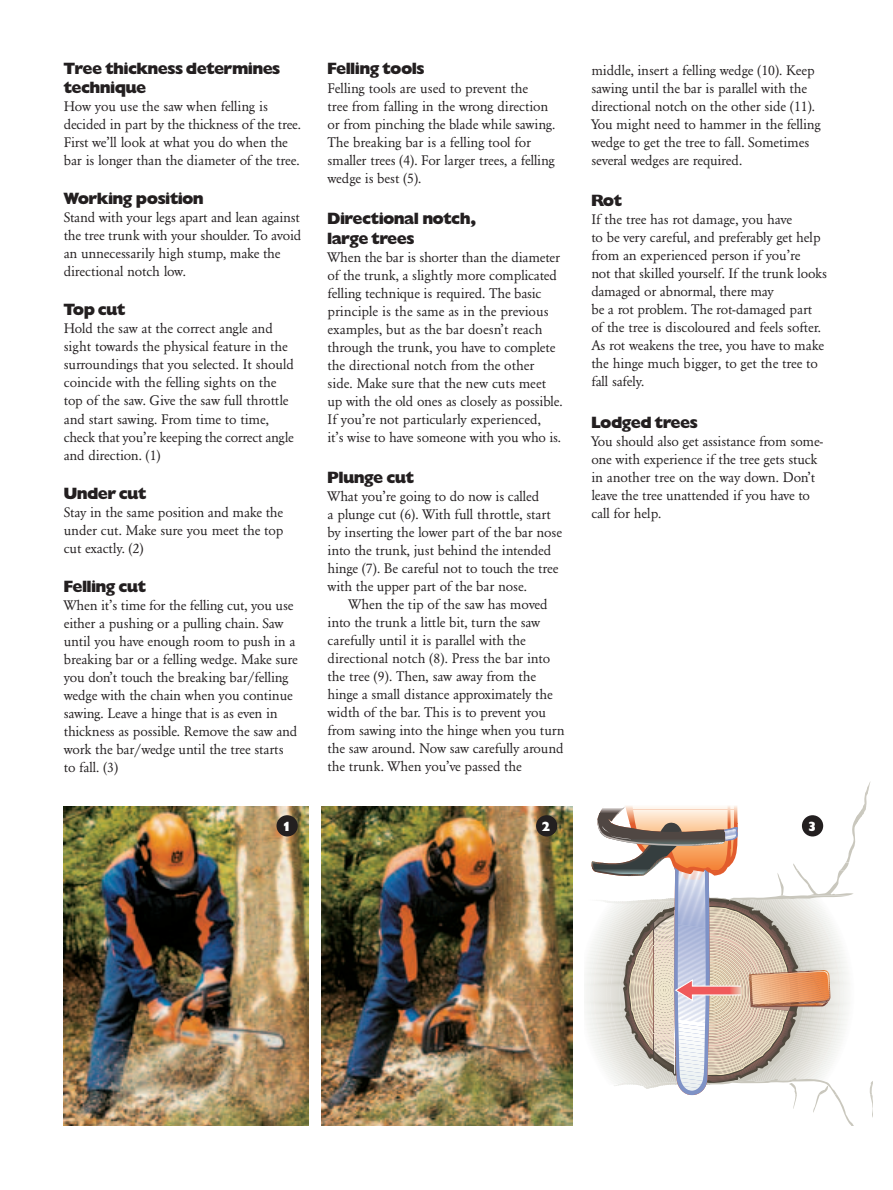
<style>
.page{position:relative;width:893px;height:1190px;background:#fff}
.page>*{position:absolute;margin:0;border:0;box-sizing:border-box;transform-origin:0 0}
.t1{font:16.5px/19.5px "Hqsans X Bold";color:#231f20}
.t2{font:15px/18px "Hqserif";letter-spacing:-.01em;color:#231f20}
.t3{font:13.5px "Hqsans X Bold";color:#fff}
</style>
<div class="page">
<img style="left:321px;top:806px;width:251px;height:319px">
<img style="left:64px;top:806px;width:244px;height:319px">
<div style="left:276px;top:815px;width:22px;height:21px;background:#231f20;border-radius:50%"></div>
<div style="left:536px;top:815px;width:21px;height:21px;background:#231f20;border-radius:50%"></div>
<svg style="left:793px;top:1094px;width:60px;height:31px"></svg>
<hr style="left:856px;top:1094px;width:2px;height:31px;background:#c9c7bd">
<hr style="left:859px;top:1094px;width:2px;height:31px;background:#cac8be">
<hr style="left:861px;top:1094px;width:2px;height:31px;background:#cac9bf">
<hr style="left:863px;top:1094px;width:2px;height:31px;background:#cccac0">
<hr style="left:865px;top:1094px;width:2px;height:31px;background:#cdcac1">
<hr style="left:867px;top:1094px;width:3px;height:31px;background:#cdcbc2">
<hr style="left:870px;top:1094px;width:2px;height:31px;background:#ceccc3">
<svg style="left:830px;top:1086px;width:7px;height:8px"></svg>
<svg style="left:869px;top:1082px;width:3px;height:12px"></svg>
<svg style="left:830px;top:895px;width:18px;height:2px"></svg>
<svg style="left:830px;top:879px;width:23px;height:16px"></svg>
<svg style="left:837px;top:870px;width:7px;height:9px"></svg>
<svg style="left:840px;top:862px;width:9px;height:8px"></svg>
<svg style="left:846px;top:818px;width:10px;height:44px"></svg>
<hr style="left:856px;top:781px;width:2px;height:81px;background:#c9c7bd">
<hr style="left:859px;top:781px;width:2px;height:81px;background:#cac8be">
<hr style="left:861px;top:781px;width:2px;height:81px;background:#cac9bf">
<hr style="left:863px;top:781px;width:2px;height:81px;background:#cccac0">
<hr style="left:865px;top:781px;width:2px;height:81px;background:#cdcac1">
<hr style="left:867px;top:781px;width:3px;height:81px;background:#cdcbc2">
<hr style="left:870px;top:781px;width:1px;height:81px;background:#ceccc3">
<svg style="left:586px;top:806px;width:244px;height:289px"></svg>
<div style="left:801px;top:815px;width:22px;height:21px;background:#231f20;border-radius:50%"></div>
<p class="t1" style="left:64px;top:60px;width:218px">Tree thickness determines technique</p>
<p class="t2" style="left:64px;top:99px;width:238px">How you use the saw when felling is decided in part by the thickness of the tree.<br>First we’ll look at what you do when the bar is longer than the diameter of the tree.</p>
<p class="t1" style="left:64px;top:191px;width:141px">Working position</p>
<p class="t2" style="left:64px;top:210px;width:239px">Stand with your legs apart and lean against the tree trunk with your shoulder. To avoid an unnecessarily high stump, make the directional notch low.</p>
<p class="t1" style="left:64px;top:302px;width:63px">Top cut</p>
<p class="t2" style="left:64px;top:321px;width:231px">Hold the saw at the correct angle and sight towards the physical feature in the surroundings that you selected. It should coincide with the felling sights on the top of the saw. Give the saw full throttle and start sawing. From time to time, check that you’re keeping the correct angle and direction. (1)</p>
<p class="t1" style="left:64px;top:485px;width:84px">Under cut</p>
<p class="t2" style="left:64px;top:504px;width:221px;text-align:justify">Stay in the same position and make the under cut. Make sure you meet the top cut exactly. (2)</p>
<p class="t1" style="left:64px;top:578px;width:84px">Felling cut</p>
<p class="t2" style="left:64px;top:597px;width:235px">When it’s time for the felling cut, you use either a pushing or a pulling chain. Saw until you have enough room to push in a breaking bar or a felling wedge. Make sure you don’t touch the breaking bar/felling wedge with the chain when you continue sawing. Leave a hinge that is as even in thickness as possible. Remove the saw and work the bar/wedge until the tree starts to fall. (3)</p>
<p class="t1" style="left:327px;top:60px;width:98px">Felling tools</p>
<p class="t2" style="left:327px;top:81px;width:229px">Felling tools are used to prevent the<br>tree from falling in the wrong direction or from pinching the blade while sawing.<br>The breaking bar is a felling tool for smaller trees (4). For larger trees, a felling wedge is best (5).</p>
<p class="t1" style="left:327px;top:211px;width:150px">Directional notch, large trees</p>
<p class="t2" style="left:327px;top:249px;width:236px">When the bar is shorter than the diameter of the trunk, a slightly more complicated felling technique is required. The basic principle is the same as in the previous examples, but as the bar doesn’t reach through the trunk, you have to complete the directional notch from the other side. Make sure that the new cuts meet up with the old ones as closely as possible.<br>If you’re not particularly experienced,<br>it’s wise to have someone with you who is.</p>
<p class="t1" style="left:327px;top:470px;width:88px">Plunge cut</p>
<p class="t2" style="left:327px;top:489px;width:236px">What you’re going to do now is called<br>a plunge cut (6). With full throttle, start by inserting the lower part of the bar nose into the trunk, just behind the intended hinge (7). Be careful not to touch the tree with the upper part of the bar nose.</p>
<p class="t2" style="left:327px;top:597px;width:238px;text-indent:21px">When the tip of the saw has moved into the trunk a little bit, turn the saw carefully until it is parallel with the directional notch (8). Press the bar into the tree (9). Then, saw away from the hinge a small distance approximately the width of the bar. This is to prevent you from sawing into the hinge when you turn the saw around. Now saw carefully around the trunk. When you’ve passed the</p>
<p class="t2" style="left:591px;top:62px;width:231px">middle, insert a felling wedge (10). Keep sawing until the bar is parallel with the directional notch on the other side (11).<br>You might need to hammer in the felling wedge to get the tree to fall. Sometimes several wedges are required.</p>
<p class="t1" style="left:591px;top:193px;width:32px">Rot</p>
<p class="t2" style="left:591px;top:212px;width:237px">If the tree has rot damage, you have<br>to be very careful, and preferably get help from an experienced person if you’re<br>not that skilled yourself. If the trunk looks damaged or abnormal, there may<br>be a rot problem. The rot-damaged part of the tree is discoloured and feels softer.<br>As rot weakens the tree, you have to make the hinge much bigger, to get the tree to fall safely.</p>
<p class="t1" style="left:591px;top:414px;width:108px">Lodged trees</p>
<p class="t2" style="left:591px;top:433px;width:233px">You should also get assistance from some&shy;one with experience if the tree gets stuck in another tree on the way down. Don’t leave the tree unattended if you have to call for help.</p>
<p class="t3" style="left:284px;top:821px;width:7px">1</p>
<p class="t3" style="left:542px;top:821px;width:9px">2</p>
<p class="t3" style="left:808px;top:821px;width:8px">3</p>
</div>
